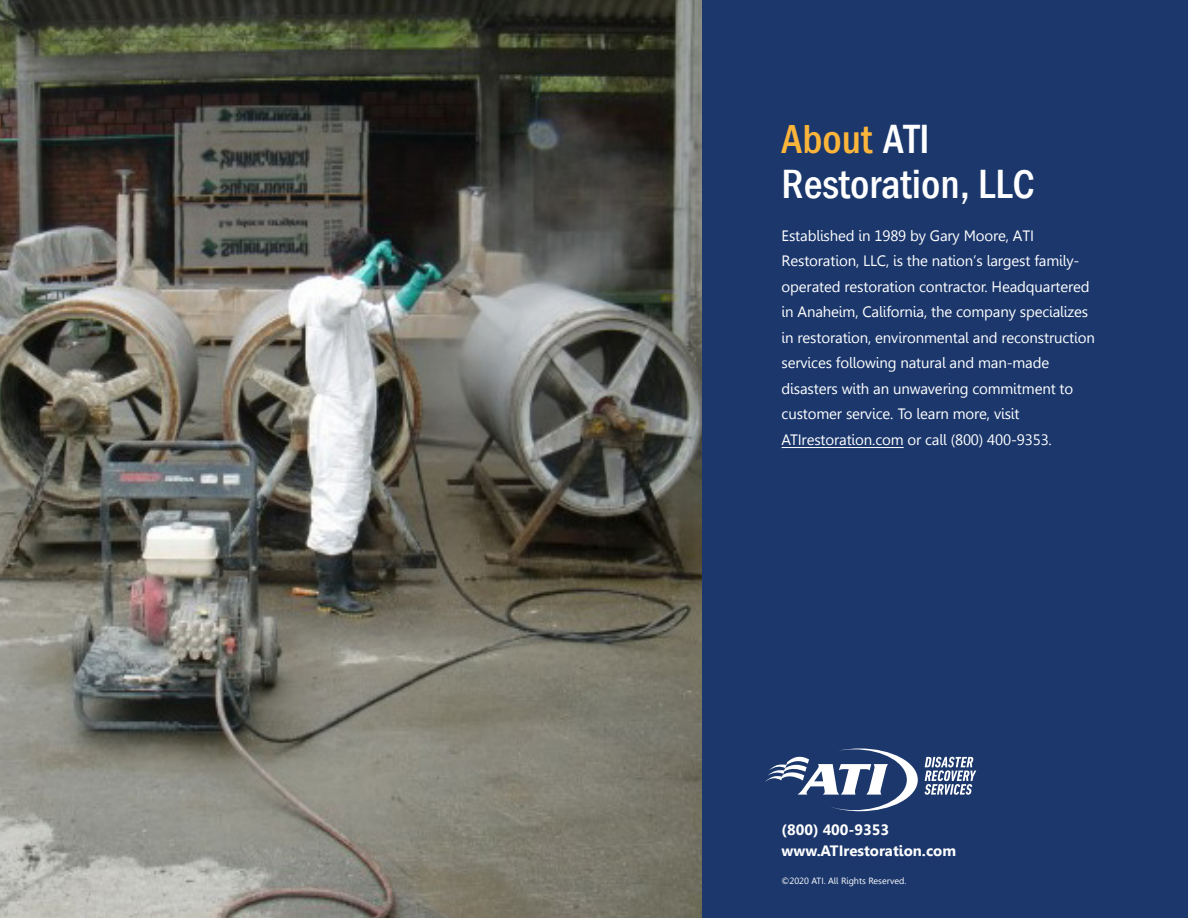
<style>
.page{position:relative;width:1188px;height:918px;background:#fff}
.page>*{position:absolute;margin:0;border:0;box-sizing:border-box;transform-origin:0 0}
.Body{font:500 condensed 42px/45px "Franklin Gothic LT";color:#fff}
.Body-2{font:15px/25.5px "Leelawadee";letter-spacing:-.01em;color:#fff}
.Body-3{font:700 15px/21px "Leelawadee";color:#fff}
.Body-4{font:9px "Leelawadee";color:#fff}
.s1{font-family:"ITC Franklin Gothic Std";color:#fcb53b}
.s2{font-family:"ITC Franklin Gothic Std"}
</style>
<div class="page">
<img style="left:0;top:0;width:702px;height:918px">
<div style="left:702px;top:0;width:486px;height:918px;background:#1b376c"></div>
<svg style="left:925px;top:757px;width:51px;height:38px"></svg>
<svg style="left:765px;top:749px;width:153px;height:62px"></svg>
<hr style="left:782px;top:447px;width:122px;height:1px;background:#fff">
<p class="Body" style="left:782px;top:117px;width:255px"><span class="s1">About</span> ATI<br>Restoration<span class="s2">,</span> LLC</p>
<p class="Body-2" style="left:782px;top:223px;width:315px">Established in 1989 by Gary Moore, ATI Restoration, LLC, is the nation’s largest family&shy;operated restoration contractor. Headquartered in Anaheim, California, the company specializes in restoration, environmental and reconstruction services following natural and man-made disasters with an unwavering commitment to customer service. To learn more, visit ATIrestoration.com or call (800) 400-9353.</p>
<p class="Body-3" style="left:782px;top:819px;width:176px">(800) 400-9353 www.ATIrestoration.com</p>
<p class="Body-4" style="left:782px;top:876px;width:126px">©2020 ATI. All Rights Reserved.</p>
</div>
